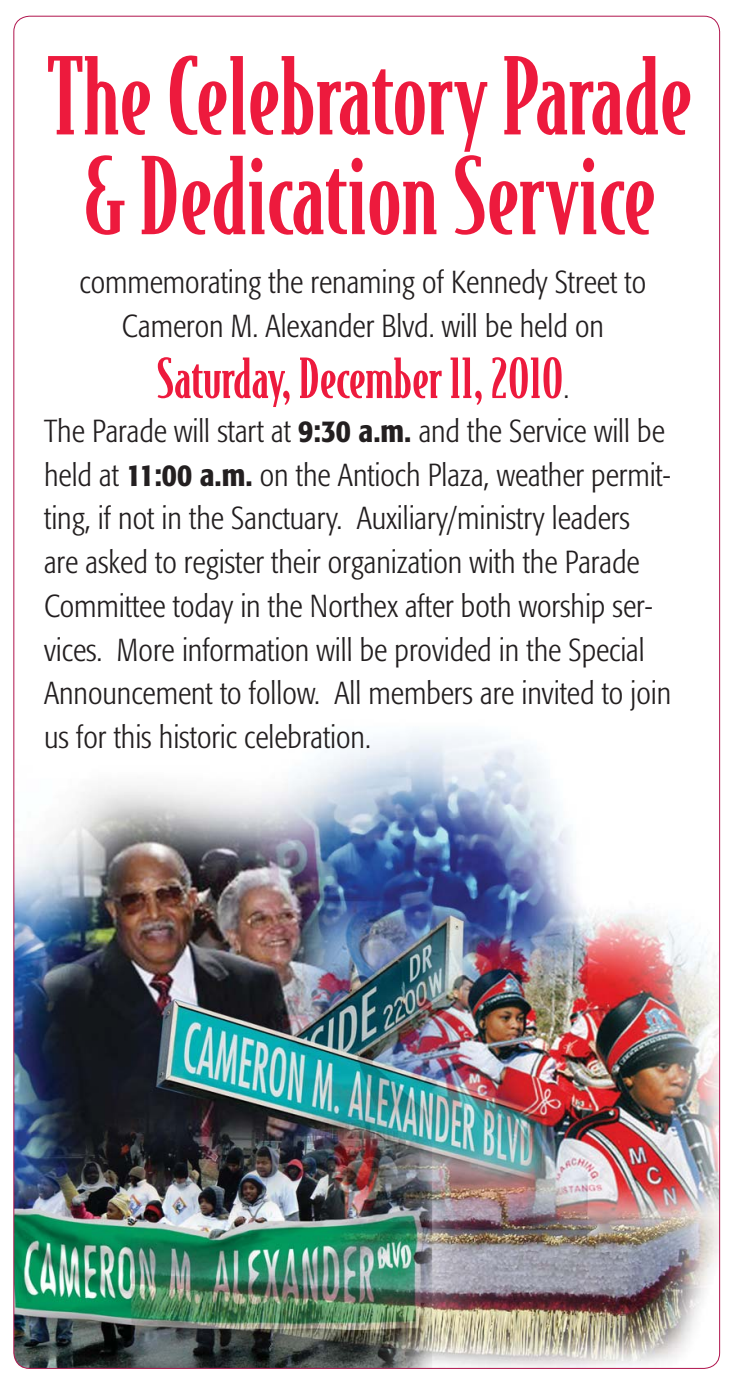
<style>
.page{position:relative;width:738px;height:1383px;background:#fff}
.page>*{position:absolute;margin:0;border:0;box-sizing:border-box;transform-origin:0 0}
.t1{font:500 101.5px/99.8px "Bodega Serif";color:#ed1a3d;text-align:center}
.t2{font:500 52.5px "Bodega Serif";color:#ed1a3d}
.t3{font:300 condensed 31.5px/43.8px "Formata";color:#231f20;text-align:center}
.s1{font-family:"Formata";font-weight:300;font-stretch:condensed;font-size:31.5px;color:#231f20}
.s2{font-weight:500}
</style>
<div class="page">
<img style="left:14px;top:734px;width:705px;height:634px">
<p class="t1" style="left:47px;top:54px;width:646px">The Celebratory Parade &amp; Dedication Service</p>
<p class="t3" style="left:80px;top:262px;width:568px">commemorating the renaming of Kennedy Street to<br>Cameron M. Alexander Blvd. will be held on</p>
<p class="t2" style="left:156px;top:357px;width:414px">Saturday, December 11, 2010<span class="s1">.</span></p>
<p class="t3" style="left:44px;top:411px;width:628px;text-align:left">The Parade will start at <span class="s2">9:30 a.m.</span> and the Service will be held at <span class="s2">11:00 a.m.</span> on the Antioch Plaza, weather permit&shy;ting, if not in the Sanctuary. Auxiliary/ministry leaders are asked to register their organization with the Parade Committee today in the Northex after both worship ser&shy;vices. More information will be provided in the Special Announcement to follow. All members are invited to join us for this historic celebration.</p>
</div>
